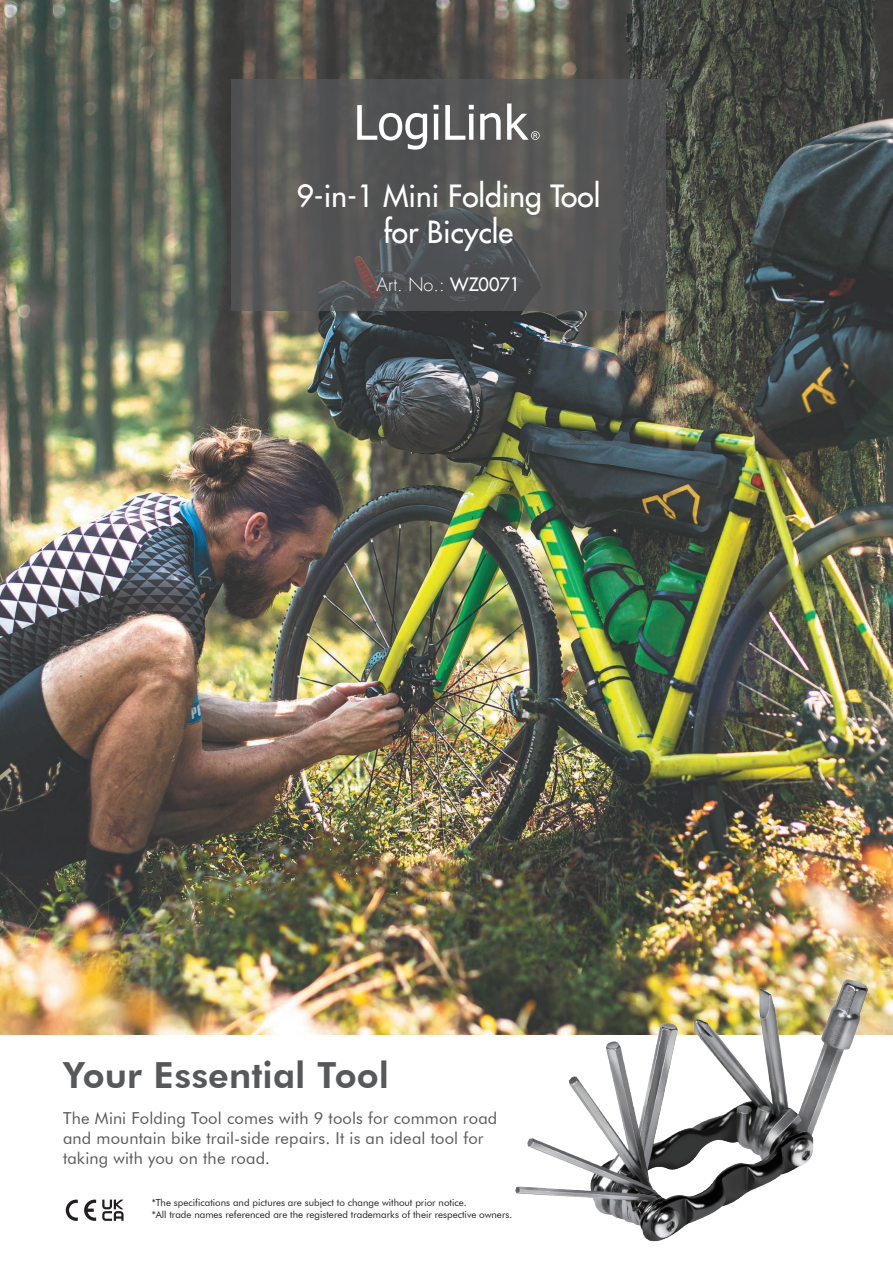
<style>
.page{position:relative;width:893px;height:1263px;background:#fff}
.page>*{position:absolute;margin:0;border:0;box-sizing:border-box;transform-origin:0 0}
.t1{font:800 36px "Futura BT";letter-spacing:.005em;color:#57585a}
.t2{font:30px/36px "Futura LT";color:#fff;text-align:center}
.t3{font:300 18px "Futura LT";color:#fff}
.t4{font:16.5px/19.8px "Futura BT";letter-spacing:.01em;color:#57585a}
.t5{font:9.75px/11.7px "Futura BT";color:#231f20}
.s1{font-weight:400}
</style>
<div class="page">
<svg style="left:66px;top:1199px;width:12px;height:22px"></svg>
<svg style="left:84px;top:1199px;width:12px;height:22px"></svg>
<svg style="left:102px;top:1199px;width:22px;height:22px"></svg>
<img style="left:0;top:0;width:893px;height:1035px">
<div style="left:231px;top:79px;width:435px;height:232px;background:#57585a"></div>
<svg style="left:357px;top:103px;width:183px;height:47px"></svg>
<img style="left:506px;top:972px;width:366px;height:270px">
<h2 class="t2" style="left:296px;top:177px;width:305px">9-in-1 Mini Folding Tool for Bicycle</h2>
<h3 class="t3" style="left:377px;top:274px;width:145px">Art. No.: <span class="s1">WZ0071</span></h3>
<h1 class="t1" style="left:63px;top:1053px;width:328px">Your Essential Tool</h1>
<h3 class="t4" style="left:63px;top:1108px;width:436px">The Mini Folding Tool comes with 9 tools for common road and mountain bike trail-side repairs. It is an ideal tool for taking with you on the road.</h3>
<p class="t5" style="left:152px;top:1197px;width:362px">*The specifications and pictures are subject to change without prior notice.<br>*All trade names referenced are the registered trademarks of their respective owners.</p>
</div>
